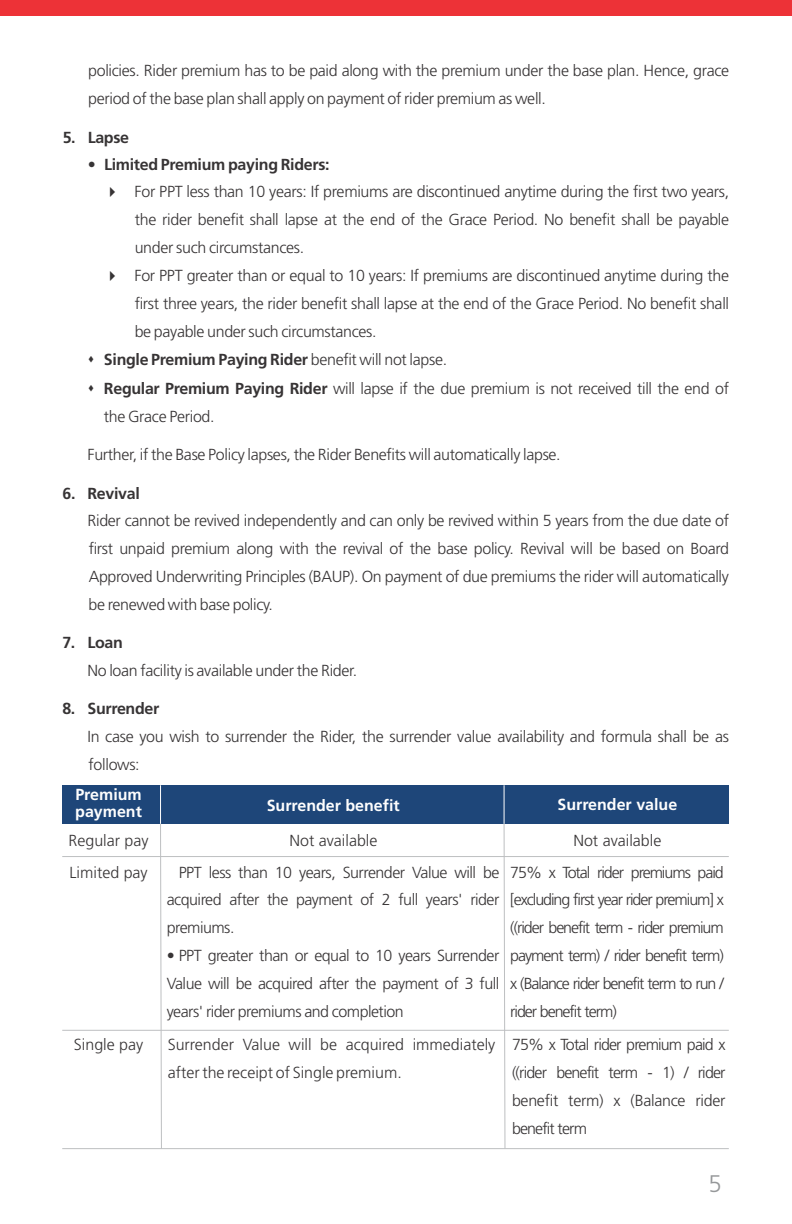
<style>
.page{position:relative;width:792px;height:1224px;background:#fff}
.page>*{position:absolute;margin:0;border:0;box-sizing:border-box;transform-origin:0 0}
.t1{font:300 24px "Frutiger";color:#96989a}
.t2{font:300 16px/27.8px "Frutiger";letter-spacing:-.02em;color:#373435;text-align:justify}
.t3{font:300 16px/27.8px "Frutiger";color:#373435}
.t4{font:700 16px "Frutiger";letter-spacing:-.02em;color:#373435}
.t5{font:700 16px/16.6px "Frutiger";color:#fefefe}
.s1{font-weight:300}
.s2{font-weight:700}
</style>
<div class="page">
<div style="left:0;top:0;width:792px;height:15px;background:#ed3237"></div>
<div style="left:62px;top:785px;width:667px;height:39px;background:#1e4679"></div>
<hr style="left:503px;top:785px;width:2px;height:39px;background:#fefefe">
<svg style="left:62px;top:821px;width:667px;height:328px"></svg>
<hr style="left:160px;top:785px;width:1px;height:39px;background:#fefefe">
<p class="t2" style="left:88px;top:58px;width:643px">policies. Rider premium has to be paid along with the premium under the base plan. Hence, grace period of the base plan shall apply on payment of rider premium as well.</p>
<p class="t4" style="left:63px;top:130px;width:68px">5. Lapse</p>
<p class="t4" style="left:88px;top:158px;width:243px">• Limited Premium paying Riders:</p>
<p class="t2" style="left:135px;top:180px;width:596px;text-indent:-31px">✔ For PPT less than 10 years: If premiums are discontinued anytime during the first two years, the rider benefit shall lapse at the end of the Grace Period. No benefit shall be payable under such circumstances.</p>
<p class="t2" style="left:135px;top:263px;width:596px;text-indent:-31px">✔ For PPT greater than or equal to 10 years: If premiums are discontinued anytime during the first three years, the rider benefit shall lapse at the end of the Grace Period. No benefit shall be payable under such circumstances.</p>
<p class="t4" style="left:88px;top:353px;width:361px">▲ Single Premium Paying Rider <span class="s1">benefit will not lapse.</span></p>
<p class="t2" style="left:104px;top:376px;width:627px;text-indent:-16px">▲ <span class="s2">Regular Premium Paying Rider</span> will lapse if the due premium is not received till the end of the Grace Period.</p>
<p class="t2" style="left:88px;top:442px;width:475px">Further, if the Base Policy lapses, the Rider Benefits will automatically lapse.</p>
<p class="t4" style="left:62px;top:486px;width:79px">6. Revival</p>
<p class="t2" style="left:88px;top:508px;width:643px">Rider cannot be revived independently and can only be revived within 5 years from the due date of first unpaid premium along with the revival of the base policy. Revival will be based on Board Approved Underwriting Principles (BAUP). On payment of due premiums the rider will automatically be renewed with base policy.</p>
<p class="t4" style="left:62px;top:636px;width:62px">7. Loan</p>
<p class="t2" style="left:87px;top:658px;width:271px">No loan facility is available under the Rider.</p>
<p class="t4" style="left:62px;top:702px;width:98px">8. Surrender</p>
<p class="t2" style="left:87px;top:724px;width:643px">In case you wish to surrender the Rider, the surrender value availability and formula shall be as follows:</p>
<p class="t5" style="left:75px;top:787px;width:68px">Premium payment</p>
<p class="t5" style="left:267px;top:798px;width:135px">Surrender benefit</p>
<p class="t5" style="left:557px;top:798px;width:121px">Surrender value</p>
<p class="t3" style="left:69px;top:828px;width:82px">Regular pay</p>
<p class="t3" style="left:289px;top:828px;width:89px">Not available</p>
<p class="t3" style="left:573px;top:828px;width:89px">Not available</p>
<p class="t3" style="left:69px;top:860px;width:80px">Limited pay</p>
<p class="t2" style="left:167px;top:860px;width:334px;text-indent:12px">PPT less than 10 years, Surrender Value will be acquired after the payment of 2 full years' rider premiums.</p>
<p class="t2" style="left:167px;top:943px;width:334px">• PPT greater than or equal to 10 years Surrender Value will be acquired after the payment of 3 full years' rider premiums and completion</p>
<p class="t2" style="left:510px;top:860px;width:215px">75% x Total rider premiums paid [excluding first year rider premium] x ((rider benefit term - rider premium payment term) / rider benefit term) x (Balance rider benefit term to run / rider benefit term)</p>
<p class="t3" style="left:74px;top:1032px;width:71px">Single pay</p>
<p class="t3" style="left:168px;top:1032px;width:329px">Surrender Value will be acquired immediately after the receipt of Single premium.</p>
<p class="t2" style="left:512px;top:1032px;width:215px">75% x Total rider premium paid x ((rider benefit term - 1) / rider benefit term) x (Balance rider benefit term</p>
<h1 class="t1" style="left:708px;top:1174px;width:15px">5</h1>
</div>
